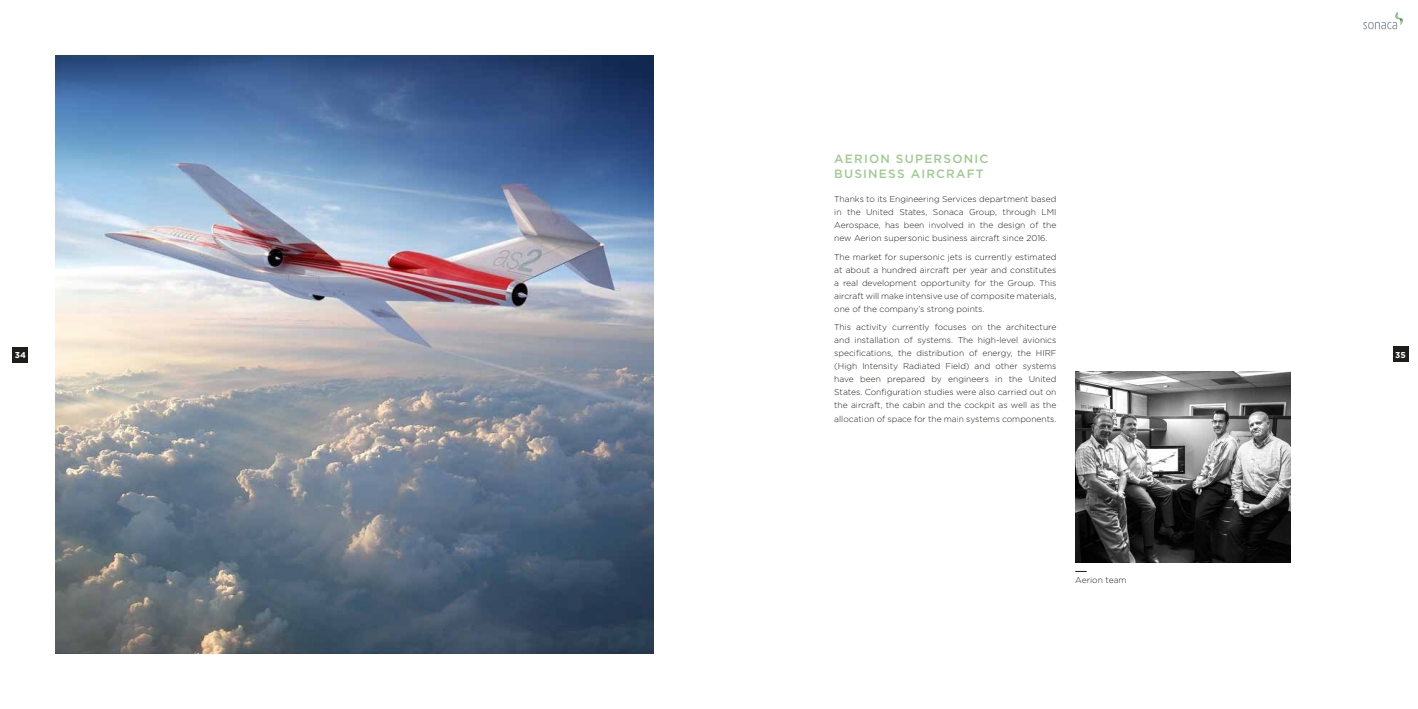
<style>
.page{position:relative;width:1418px;height:709px;background:#fff}
.page>*{position:absolute;margin:0;border:0;box-sizing:border-box;transform-origin:0 0}
.t1{font:500 12px/14.4px "Gotham";letter-spacing:.1em;color:#9dcc90}
.t2{font:300 8.5px/13px "Gotham";color:#1d1d1b;text-align:justify}
.t3{font:700 8.5px "Gotham";color:#fff}
</style>
<div class="page">
<svg style="left:1363px;top:12px;width:40px;height:17px"></svg>
<img style="left:55px;top:55px;width:599px;height:599px">
<img style="left:1075px;top:371px;width:215px;height:192px">
<div style="left:13px;top:347px;width:15px;height:15px;background:#1d1d1b"></div>
<div style="left:1392px;top:347px;width:15px;height:15px;background:#1d1d1b"></div>
<h1 class="t1" style="left:834px;top:152px;width:155px">AERION SUPERSONIC<br>BUSINESS AIRCRAFT</h1>
<p class="t2" style="left:834px;top:192px;width:224px">Thanks to its Engineering Services department based in the United States, Sonaca Group, through LMI Aerospace, has been involved in the design of the new Aerion supersonic business aircraft since 2016.</p>
<p class="t2" style="left:834px;top:250px;width:224px">The market for supersonic jets is currently estimated at about a hundred aircraft per year and constitutes a real development opportunity for the Group. This aircraft will make intensive use of composite materials, one of the company’s strong points.</p>
<p class="t2" style="left:834px;top:321px;width:224px">This activity currently focuses on the architecture and installation of systems. The high-level avionics specifications, the distribution of energy, the HIRF (High Intensity Radiated Field) and other systems have been prepared by engineers in the United States. Configuration studies were also carried out on the aircraft, the cabin and the cockpit as well as the allocation of space for the main systems components.</p>
<p class="t3" style="left:15px;top:350px;width:13px">34</p>
<p class="t3" style="left:1395px;top:350px;width:12px">35</p>
<p class="t2" style="left:1075px;top:573px;width:53px">Aerion team</p>
</div>
